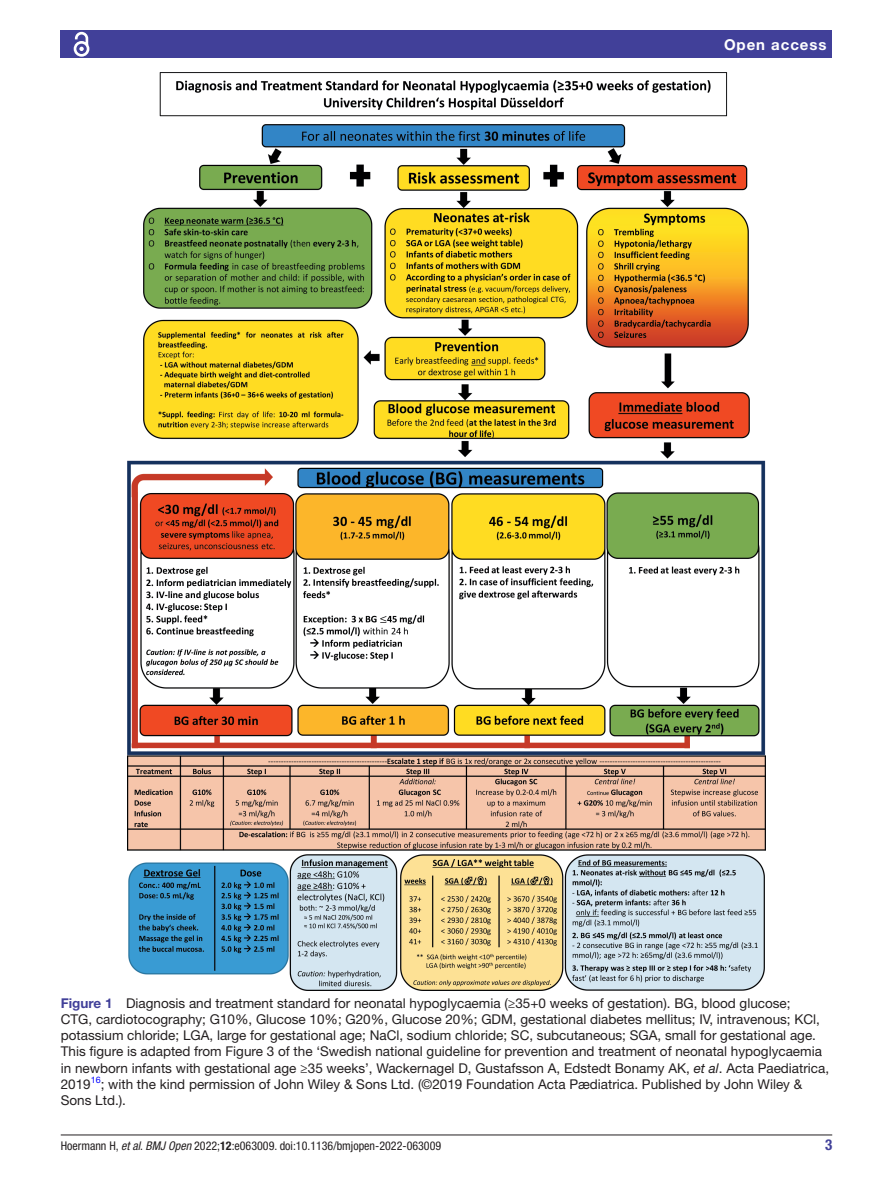
<style>
.page{position:relative;width:893px;height:1191px;background:#fff}
.page>*{position:absolute;margin:0;border:0;box-sizing:border-box;transform-origin:0 0}
.t1{font:700 15px "Helvetica Neue LT Std";letter-spacing:.065em;color:#fff}
.t2{font:700 condensed 15px "Helvetica Neue LT Std";color:#414099}
.t3{font:13.5px/16.2px "Helvetica Neue LT Std";color:#231f20}
.t4{font:condensed 12px "Helvetica Neue LT Std";color:#231f20}
.s1{font-weight:700;color:#414099}
.s2{font-style:italic}
.s3{font-weight:700}
</style>
<div class="page">
<hr style="left:61px;top:1134px;width:771px;height:1px;background:#231f20">
<div style="left:61px;top:31px;width:771px;height:27px;background:#414099"></div>
<svg style="left:73px;top:31px;width:17px;height:26px"></svg>
<img style="left:127px;top:73px;width:639px;height:917px">
<p class="t1" style="left:724px;top:35px;width:104px">Open access</p>
<p class="t3" style="left:61px;top:994px;width:770px"><span class="s1">Figure 1</span> Diagnosis and treatment standard for neonatal hypoglycaemia (≥35+0 weeks of gestation). BG, blood glucose;<br>CTG, cardiotocography; G10%, Glucose 10%; G20%, Glucose 20%; GDM, gestational diabetes mellitus; IV, intravenous; KCl, potassium chloride; LGA, large for gestational age; NaCl, sodium chloride; SC, subcutaneous; SGA, small for gestational age.<br>This figure is adapted from Figure 3 of the ‘Swedish national guideline for prevention and treatment of neonatal hypoglycaemia in newborn infants with gestational age ≥35 weeks’, Wackernagel D, Gustafsson A, Edstedt Bonamy AK, <span class="s2">et al</span>. Acta Paediatrica, 2019<sup>16</sup>; with the kind permission of John Wiley &amp; Sons Ltd. (©2019 Foundation Acta Pædiatrica. Published by John Wiley &amp; Sons Ltd.).</p>
<p class="t4" style="left:61px;top:1138px;width:382px">Hoermann H, <span class="s2">et al</span>. <span class="s2">BMJ Open</span> 2022;<span class="s3">12</span>:e063009. doi:10.1136/bmjopen-2022-063009</p>
<p class="t2" style="left:825px;top:1135px;width:9px">3</p>
</div>
